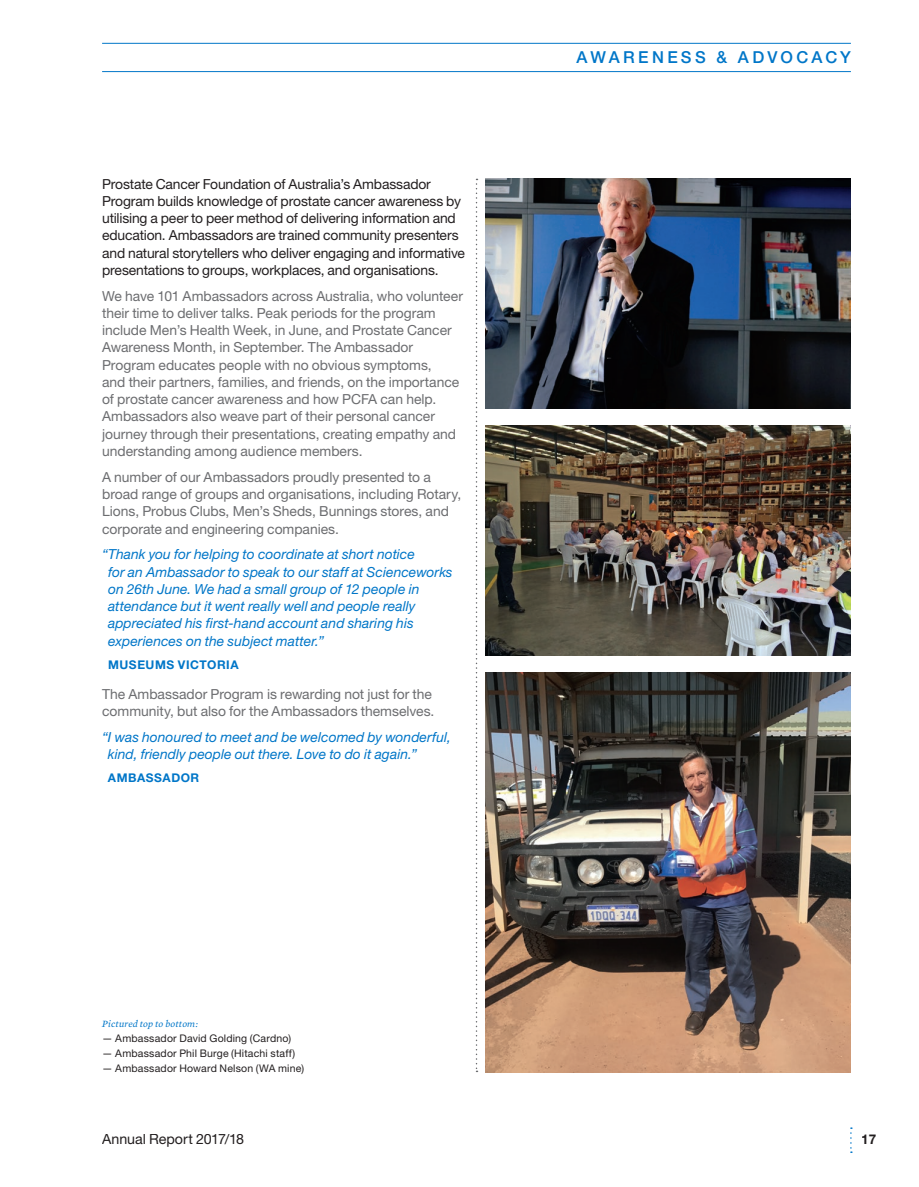
<style>
.page{position:relative;width:919px;height:1187px;background:#fff}
.page>*{position:absolute;margin:0;border:0;box-sizing:border-box;transform-origin:0 0}
.t1{font:500 16.5px "Helvetica Neue LT Std";letter-spacing:.195em;color:#0076c8}
.t2{font:14.25px "Helvetica Neue LT Std";letter-spacing:-.005em;color:#231f20}
.t3{font:13.8px/17.2px "Helvetica Neue LT Std";color:#6c6d70}
.t4{font:italic 13.8px/17.2px "Helvetica Neue LT Std";color:#0076c8}
.t5{font:13.8px/17.2px "Helvetica Neue LT Std";letter-spacing:-.01em;color:#231f20}
.t6{font:700 13.5px "Helvetica Neue LT Std";color:#231f20}
.t7{font:700 12px "Helvetica Neue LT Std";letter-spacing:.045em;color:#0076c8}
.t8{font:10.5px "Helvetica Neue LT Std";letter-spacing:.015em;color:#231f20}
.t9{font:italic 9.75px "Mercury Text G2";letter-spacing:.015em;color:#0076c8}
</style>
<div class="page">
<hr style="left:102px;top:43px;width:748px;height:1px;background:#0076c8">
<hr style="left:102px;top:71px;width:748px;height:1px;background:#0076c8">
<svg style="left:475px;top:179px;width:2px;height:892px"></svg>
<img style="left:485px;top:179px;width:365px;height:229px">
<img style="left:485px;top:425px;width:365px;height:230px">
<img style="left:485px;top:672px;width:365px;height:399px">
<p class="t5" style="left:102px;top:175px;width:364px">Prostate Cancer Foundation of Australia’s Ambassador Program builds knowledge of prostate cancer awareness by utilising a peer to peer method of delivering information and education. Ambassadors are trained community presenters and natural storytellers who deliver engaging and informative presentations to groups, workplaces, and organisations.</p>
<p class="t3" style="left:102px;top:287px;width:362px">We have 101 Ambassadors across Australia, who volunteer their time to deliver talks. Peak periods for the program include Men’s Health Week, in June, and Prostate Cancer Awareness Month, in September. The Ambassador Program educates people with no obvious symptoms,<br>and their partners, families, and friends, on the importance of prostate cancer awareness and how PCFA can help.<br>Ambassadors also weave part of their personal cancer journey through their presentations, creating empathy and understanding among audience members.</p>
<p class="t3" style="left:102px;top:468px;width:360px">A number of our Ambassadors proudly presented to a broad range of groups and organisations, including Rotary, Lions, Probus Clubs, Men’s Sheds, Bunnings stores, and corporate and engineering companies.</p>
<p class="t4" style="left:108px;top:545px;width:346px;text-indent:-6px">“Thank you for helping to coordinate at short notice<br>for an Ambassador to speak to our staff at Scienceworks on 26th June. We had a small group of 12 people in attendance but it went really well and people really appreciated his first-hand account and sharing his experiences on the subject matter.”</p>
<p class="t7" style="left:108px;top:657px;width:132px">MUSEUMS VICTORIA</p>
<p class="t3" style="left:102px;top:685px;width:334px">The Ambassador Program is rewarding not just for the community, but also for the Ambassadors themselves.</p>
<p class="t4" style="left:108px;top:728px;width:344px;text-indent:-6px">“I was honoured to meet and be welcomed by wonderful, kind, friendly people out there. Love to do it again.”</p>
<p class="t7" style="left:108px;top:770px;width:93px">AMBASSADOR</p>
<p class="t9" style="left:102px;top:1017px;width:97px">Pictured top to bottom:</p>
<p class="t8" style="left:102px;top:1032px;width:190px">— Ambassador David Golding (Cardno)</p>
<p class="t8" style="left:102px;top:1047px;width:195px">— Ambassador Phil Burge (Hitachi staff)</p>
<p class="t8" style="left:102px;top:1062px;width:203px">— Ambassador Howard Nelson (WA mine)</p>
<p class="t1" style="left:576px;top:47px;width:276px">AWARENESS &amp; ADVOCACY</p>
<p class="t2" style="left:102px;top:1130px;width:143px">Annual Report 2017/18</p>
<p class="t6" style="left:861px;top:1131px;width:16px">17</p>
</div>
